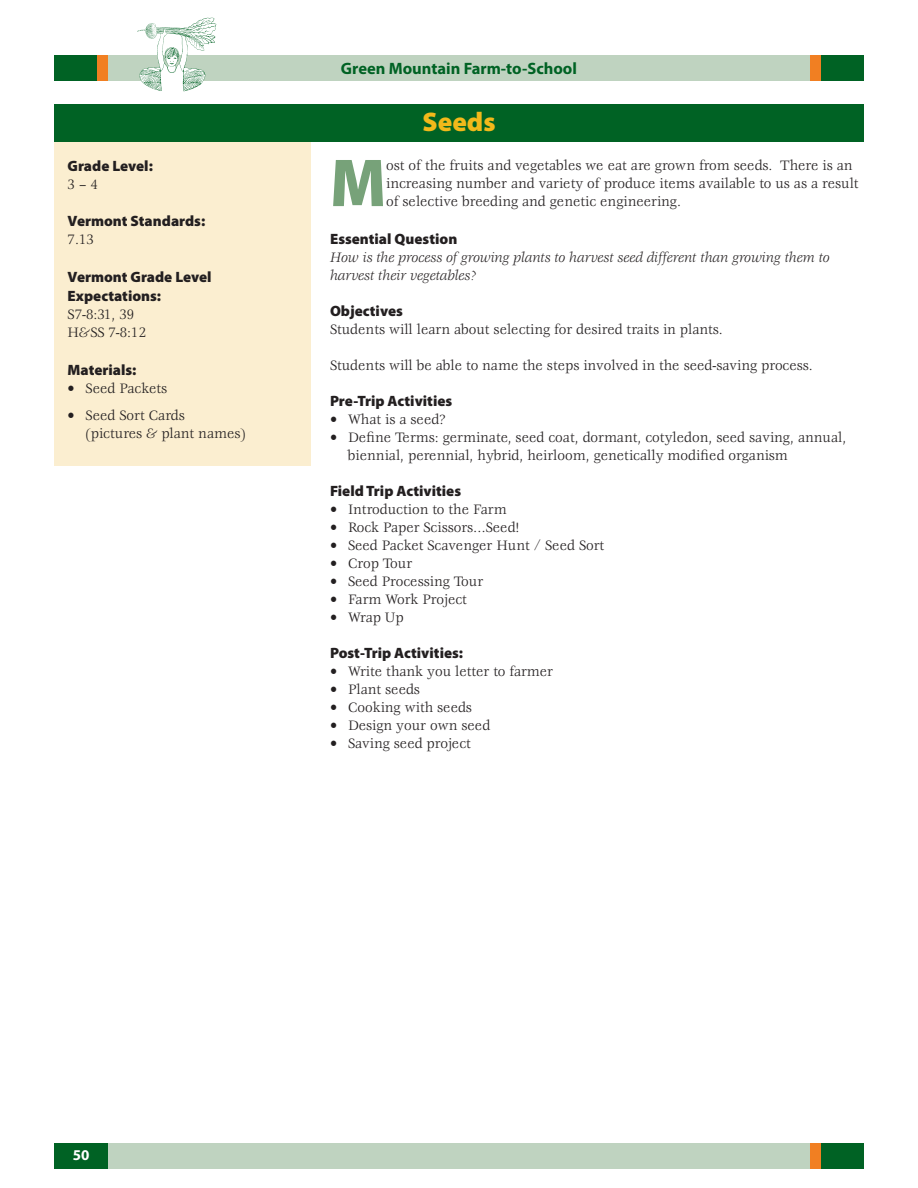
<style>
.page{position:relative;width:918px;height:1188px;background:#fff}
.page>*{position:absolute;margin:0;border:0;box-sizing:border-box;transform-origin:0 0}
.t1{font:900 68.4px "Myriad Pro";color:#77a279;scale:.95 1}
.t2{font:900 27px "Myriad Pro";color:#f2b91a}
.t3{font:700 16.5px "Myriad Pro";color:#006224}
.t4{font:15px/18px "Veljovic Std";color:#231f20;scale:.95 1}
.t5{font:900 15px/19.5px "Myriad Pro";color:#231f20}
.t6{font:italic 15px/18px "Veljovic Std";color:#231f20;scale:.95 1}
.t7{font:700 15px "Myriad Pro";color:#fff}
</style>
<div class="page">
<div style="left:54px;top:55px;width:43px;height:26px;background:#006224"></div>
<div style="left:54px;top:1143px;width:60px;height:26px;background:#006224"></div>
<div style="left:108px;top:55px;width:702px;height:26px;background:#bfd3c0"></div>
<div style="left:108px;top:1143px;width:702px;height:26px;background:#bfd3c0"></div>
<svg style="left:137px;top:18px;width:80px;height:74px"></svg>
<div style="left:97px;top:55px;width:11px;height:26px;background:#f17f22"></div>
<div style="left:821px;top:55px;width:43px;height:26px;background:#006224"></div>
<div style="left:810px;top:55px;width:11px;height:26px;background:#f17f22"></div>
<div style="left:821px;top:1143px;width:43px;height:26px;background:#006224"></div>
<div style="left:810px;top:1143px;width:11px;height:26px;background:#f17f22"></div>
<div style="left:54px;top:104px;width:810px;height:38px;background:#006224"></div>
<div style="left:54px;top:142px;width:256px;height:323px;background:#fbeed0"></div>
<p class="t5" style="left:68px;top:156px;width:87px">Grade Level:</p>
<p class="t4" style="left:68px;top:176px;width:33px">3 – 4</p>
<p class="t5" style="left:68px;top:212px;width:139px">Vermont Standards:</p>
<p class="t4" style="left:68px;top:231px;width:29px">7.13</p>
<p class="t5" style="left:68px;top:267px;width:145px">Vermont Grade Level<br>Expectations:</p>
<p class="t4" style="left:68px;top:306px;width:84px">S7-8:31, 39<br>H&amp;SS 7-8:12</p>
<p class="t5" style="left:68px;top:360px;width:70px">Materials:</p>
<p class="t4" style="left:68px;top:380px;width:106px">• Seed Packets</p>
<p class="t4" style="left:86px;top:407px;width:170px;text-indent:-18px">• Seed Sort Cards<br>(pictures &amp; plant names)</p>
<p class="t3" style="left:341px;top:59px;width:238px">Green Mountain Farm-to-School</p>
<h2 class="t2" style="left:422px;top:106px;width:75px">Seeds</h2>
<h1 class="t1" style="left:330px;top:144px;width:61px">M</h1>
<p class="t4" style="left:386px;top:157px;width:499px">ost of the fruits and vegetables we eat are grown from seeds. There is an increasing number and variety of produce items available to us as a result of selective breeding and genetic engineering.</p>
<p class="t5" style="left:330px;top:229px;width:129px">Essential Question</p>
<p class="t6" style="left:330px;top:249px;width:527px">How is the process of growing plants to harvest seed different than growing them to harvest their vegetables?</p>
<p class="t5" style="left:330px;top:301px;width:74px">Objectives</p>
<p class="t4" style="left:330px;top:321px;width:415px">Students will learn about selecting for desired traits in plants.</p>
<p class="t4" style="left:330px;top:357px;width:510px">Students will be able to name the steps involved in the seed-saving process.</p>
<p class="t5" style="left:330px;top:391px;width:124px">Pre-Trip Activities</p>
<p class="t4" style="left:330px;top:411px;width:123px">• What is a seed?</p>
<p class="t4" style="left:348px;top:429px;width:526px;text-indent:-18px">• Define Terms: germinate, seed coat, dormant, cotyledon, seed saving, annual, biennial, perennial, hybrid, heirloom, genetically modified organism</p>
<p class="t5" style="left:330px;top:481px;width:133px">Field Trip Activities</p>
<p class="t4" style="left:330px;top:501px;width:187px">• Introduction to the Farm</p>
<p class="t4" style="left:330px;top:519px;width:201px">• Rock Paper Scissors…Seed!</p>
<p class="t4" style="left:330px;top:537px;width:290px">• Seed Packet Scavenger Hunt / Seed Sort</p>
<p class="t4" style="left:330px;top:555px;width:88px">• Crop Tour</p>
<p class="t4" style="left:330px;top:573px;width:163px">• Seed Processing Tour</p>
<p class="t4" style="left:330px;top:591px;width:146px">• Farm Work Project</p>
<p class="t4" style="left:330px;top:609px;width:79px">• Wrap Up</p>
<p class="t5" style="left:330px;top:643px;width:135px">Post-Trip Activities:</p>
<p class="t4" style="left:330px;top:663px;width:236px">• Write thank you letter to farmer</p>
<p class="t4" style="left:330px;top:681px;width:96px">• Plant seeds</p>
<p class="t4" style="left:330px;top:699px;width:151px">• Cooking with seeds</p>
<p class="t4" style="left:330px;top:717px;width:170px">• Design your own seed</p>
<p class="t4" style="left:330px;top:735px;width:150px">• Saving seed project</p>
<p class="t7" style="left:73px;top:1147px;width:18px">50</p>
</div>
